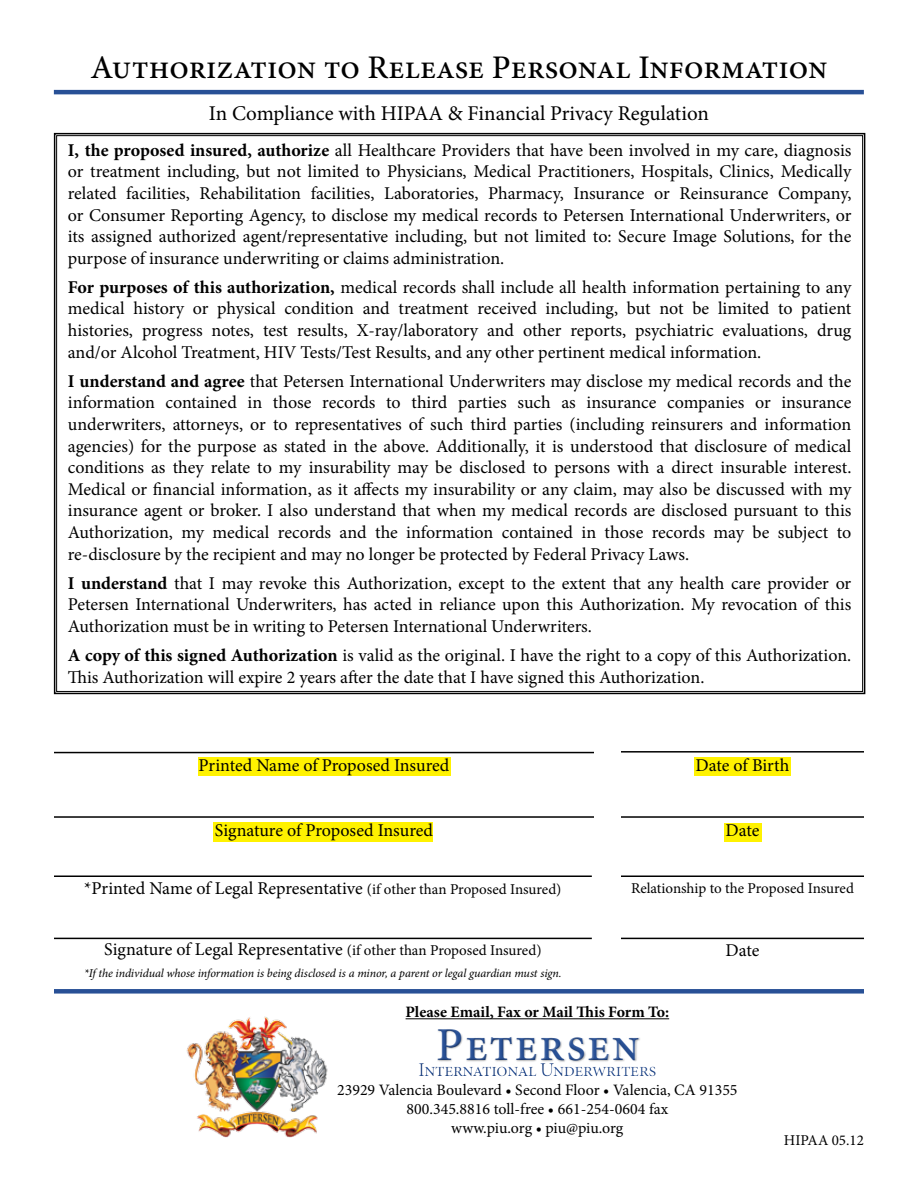
<style>
.page{position:relative;width:918px;height:1188px;background:#fff}
.page>*{position:absolute;margin:0;border:0;box-sizing:border-box;transform-origin:0 0}
.t1{font:500 47.25px "Minion Pro";letter-spacing:.03em;color:#285096}
.t2{font:500 33px "Minion Pro";color:#000}
.t3{font:21px "Minion Pro";color:#000}
.t4{font:19.8px "Minion Pro";letter-spacing:-.04em;color:#285096}
.t5{font:18px/21.6px "Minion Pro";color:#000;text-align:justify}
.t6{font:15.9px/19px "Minion Pro";color:#000;text-align:center}
.t7{font:700 15.9px "Minion Pro";color:#000}
.t8{font:15px "Minion Pro";color:#000}
.t9{font:italic 12px "Minion Pro";letter-spacing:-.01em;color:#000}
.s1{font-weight:700}
.s2{font-size:15px}
</style>
<div class="page">
<div style="left:198px;top:757px;width:253px;height:19px;background:#fff200"></div>
<div style="left:694px;top:757px;width:97px;height:19px;background:#fff200"></div>
<div style="left:214px;top:822px;width:219px;height:20px;background:#fff200"></div>
<div style="left:725px;top:823px;width:37px;height:19px;background:#fff200"></div>
<img style="left:186px;top:1016px;width:142px;height:122px">
<hr style="left:54px;top:90px;width:810px;height:4px;background:#285096">
<hr style="left:54px;top:816px;width:540px;height:2px;background:#000">
<hr style="left:54px;top:876px;width:538px;height:1px;background:#000">
<hr style="left:54px;top:938px;width:538px;height:1px;background:#000">
<hr style="left:621px;top:816px;width:243px;height:2px;background:#000">
<hr style="left:621px;top:938px;width:243px;height:1px;background:#000">
<hr style="left:54px;top:752px;width:540px;height:1px;background:#000">
<hr style="left:621px;top:751px;width:243px;height:2px;background:#000">
<div style="left:54px;top:989px;width:810px;height:5px;background:#285096"></div>
<hr style="left:621px;top:876px;width:243px;height:1px;background:#000">
<hr style="left:406px;top:1018px;width:263px;height:1px;background:#000">
<svg style="left:53px;top:132px;width:813px;height:563px"></svg>
<div style="left:436px;top:1028px;width:205px;height:35px;background:#000;opacity:.75"></div>
<div style="left:417px;top:1059px;width:241px;height:19px;background:#fff;opacity:.75"></div>
<div style="left:417px;top:1061px;width:242px;height:18px;background:#000;opacity:.75"></div>
<h2 class="t2" style="left:90px;top:45px;width:739px">Authorization to Release Personal Information</h2>
<p class="t3" style="left:209px;top:100px;width:502px">In Compliance with HIPAA &amp; Financial Privacy Regulation</p>
<p class="t5" style="left:68px;top:139px;width:785px"><span class="s1">I, the proposed insured, authorize</span> all Healthcare Providers that have been involved in my care, diagnosis or treatment including, but not limited to Physicians, Medical Practitioners, Hospitals, Clinics, Medically related facilities, Rehabilitation facilities, Laboratories, Pharmacy, Insurance or Reinsurance Company, or Consumer Reporting Agency, to disclose my medical records to Petersen International Underwriters, or its assigned authorized agent/representative including, but not limited to: Secure Image Solutions, for the purpose of insurance underwriting or claims administration.</p>
<p class="t5" style="left:68px;top:276px;width:785px"><span class="s1">For purposes of this authorization,</span> medical records shall include all health information pertaining to any medical history or physical condition and treatment received including, but not be limited to patient histories, progress notes, test results, X-ray/laboratory and other reports, psychiatric evaluations, drug and/or Alcohol Treatment, HIV Tests/Test Results, and any other pertinent medical information.</p>
<p class="t5" style="left:68px;top:370px;width:785px"><span class="s1">I understand and agree</span> that Petersen International Underwriters may disclose my medical records and the information contained in those records to third parties such as insurance companies or insurance underwriters, attorneys, or to representatives of such third parties (including reinsurers and information agencies) for the purpose as stated in the above. Additionally, it is understood that disclosure of medical conditions as they relate to my insurability may be disclosed to persons with a direct insurable interest.<br>Medical or financial information, as it affects my insurability or any claim, may also be discussed with my insurance agent or broker. I also understand that when my medical records are disclosed pursuant to this Authorization, my medical records and the information contained in those records may be subject to re-disclosure by the recipient and may no longer be protected by Federal Privacy Laws.</p>
<p class="t5" style="left:68px;top:572px;width:785px"><span class="s1">I understand</span> that I may revoke this Authorization, except to the extent that any health care provider or Petersen International Underwriters, has acted in reliance upon this Authorization. My revocation of this Authorization must be in writing to Petersen International Underwriters.</p>
<p class="t5" style="left:68px;top:644px;width:785px"><span class="s1">A copy of this signed Authorization</span> is valid as the original. I have the right to a copy of this Authorization.<br>This Authorization will expire 2 years after the date that I have signed this Authorization.</p>
<p class="t5" style="left:199px;top:754px;width:252px">Printed Name of Proposed Insured</p>
<p class="t5" style="left:696px;top:754px;width:95px">Date of Birth</p>
<p class="t5" style="left:215px;top:820px;width:220px">Signature of Proposed Insured</p>
<p class="t5" style="left:726px;top:820px;width:35px">Date</p>
<p class="t5" style="left:84px;top:878px;width:479px">*Printed Name of Legal Representative <span class="s2">(if other than Proposed Insured)</span></p>
<p class="t8" style="left:631px;top:878px;width:224px">Relationship to the Proposed Insured</p>
<p class="t5" style="left:104px;top:938px;width:439px">Signature of Legal Representative <span class="s2">(if other than Proposed Insured)</span></p>
<p class="t9" style="left:84px;top:965px;width:479px">*If the individual whose information is being disclosed is a minor, a parent or legal guardian must sign.</p>
<p class="t5" style="left:726px;top:940px;width:35px">Date</p>
<p class="t7" style="left:406px;top:1001px;width:265px">Please Email, Fax or Mail This Form To:</p>
<h1 class="t1" style="left:436px;top:1013px;width:205px">Petersen</h1>
<p class="t4" style="left:418px;top:1056px;width:240px">International Underwriters</p>
<p class="t6" style="left:337px;top:1081px;width:402px">23929 Valencia Boulevard • Second Floor • Valencia, CA 91355<br>800.345.8816 toll-free • 661-254-0604 fax<br>www.piu.org • piu@piu.org</p>
<p class="t8" style="left:784px;top:1130px;width:82px">HIPAA 05.12</p>
</div>
